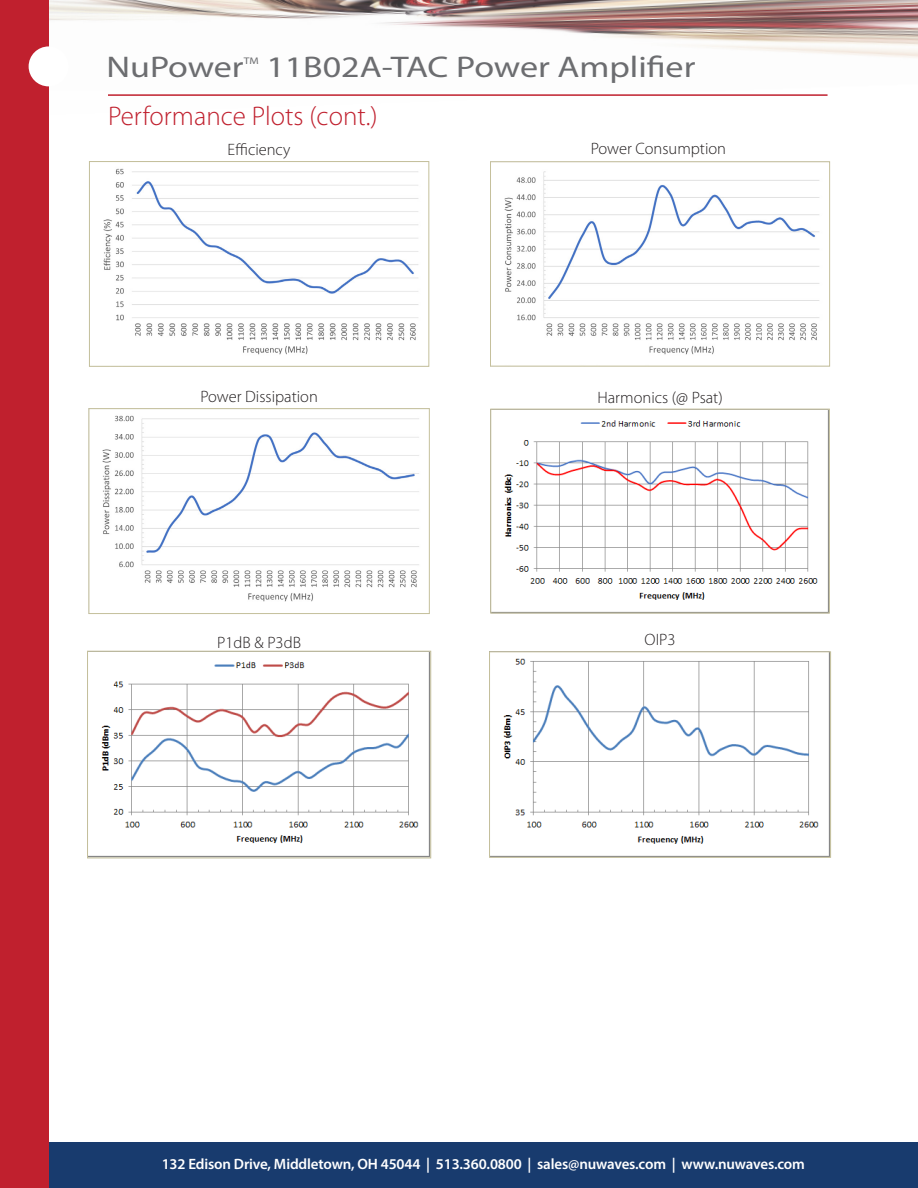
<style>
.page{position:relative;width:918px;height:1188px;background:#fff}
.page>*{position:absolute;margin:0;border:0;box-sizing:border-box;transform-origin:0 0}
.product_name{font:30px "Myriad Pro";color:#6c6d70;scale:1.2 1}
.sub_heads{font:300 27px "Myriad Pro";color:#c0202e}
.t1{font:300 16.5px "Myriad Pro";color:#231f20}
.t2{font:600 15px "Myriad Pro";letter-spacing:-.01em;color:#fff}
.product_name-2{font:9.6px "Myriad Pro";color:#6c6d70;scale:1.2 1}
</style>
<div class="page">
<div style="left:37px;top:1143px;width:881px;height:45px;background:#183b6e"></div>
<img style="left:49px;top:0;width:869px;height:58px">
<div style="left:0;top:0;width:49px;height:1188px;background:#c0202e"></div>
<div style="left:29px;top:46px;width:40px;height:40px;background:#fff;border-radius:50%"></div>
<hr style="left:108px;top:94px;width:720px;height:2px;background:#c0202e">
<img style="left:89px;top:653px;width:340px;height:203px">
<div style="left:87px;top:651px;width:344px;height:207px;border:1px solid #c5c09c"></div>
<img style="left:491px;top:653px;width:338px;height:203px">
<div style="left:489px;top:651px;width:342px;height:207px;border:1px solid #c5c09c"></div>
<img style="left:504px;top:411px;width:324px;height:200px">
<div style="left:490px;top:409px;width:340px;height:204px;border:1px solid #c5c09c"></div>
<img style="left:103px;top:168px;width:316px;height:187px">
<div style="left:89px;top:161px;width:340px;height:206px;border:1px solid #c5c09c"></div>
<img style="left:504px;top:171px;width:316px;height:184px">
<div style="left:490px;top:161px;width:340px;height:205px;border:1px solid #c5c09c"></div>
<img style="left:102px;top:415px;width:317px;height:187px">
<div style="left:89px;top:408px;width:341px;height:206px;border:1px solid #c5c09c"></div>
<p class="product_name" style="left:106px;top:48px;width:116px">NuPower</p>
<p class="product_name-2" style="left:244px;top:54px;width:14px">TM</p>
<p class="product_name" style="left:266px;top:48px;width:359px">11B02A-TAC Power Amplifier</p>
<p class="sub_heads" style="left:108px;top:100px;width:271px">Performance Plots (cont.)</p>
<p class="t1" style="left:228px;top:140px;width:64px">Efficiency</p>
<p class="t1" style="left:591px;top:139px;width:137px">Power Consumption</p>
<p class="t1" style="left:200px;top:387px;width:119px">Power Dissipation</p>
<p class="t1" style="left:597px;top:387px;width:127px">Harmonics (@ Psat)</p>
<p class="t1" style="left:217px;top:633px;width:85px">P1dB &amp; P3dB</p>
<p class="t1" style="left:645px;top:629px;width:32px">OIP3</p>
<p class="t2" style="left:162px;top:1155px;width:645px">132 Edison Drive, Middletown, OH 45044 | 513.360.0800 | sales@nuwaves.com | www.nuwaves.com</p>
</div>
